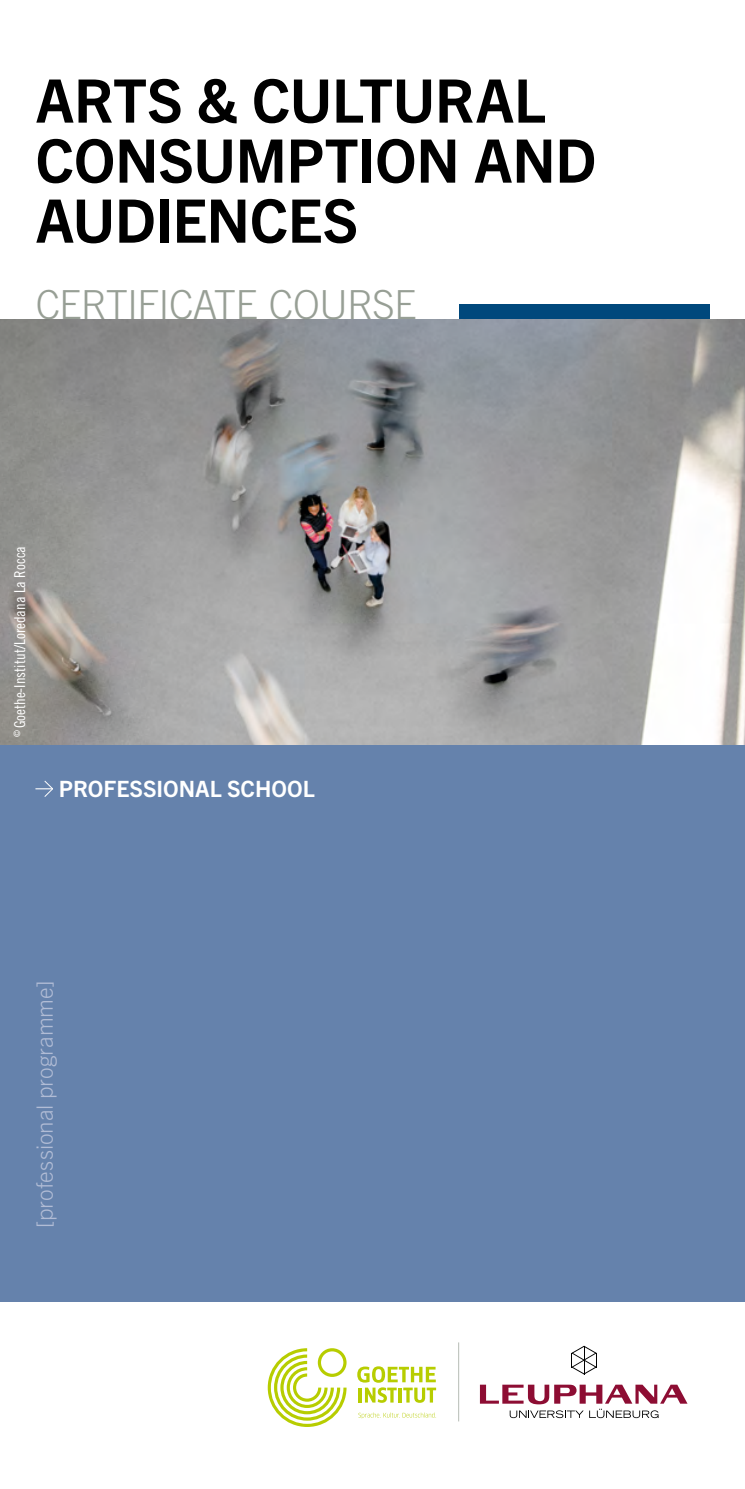
<style>
.page{position:relative;width:745px;height:1489px;background:#fff}
.page>*{position:absolute;margin:0;border:0;box-sizing:border-box;transform-origin:0 0}
.cd18_titelseite_head{font:700 60px/60px "Trade Gothic Next LT Pro";letter-spacing:-.01em;color:#000}
.t1{font:300 40px "Trade Gothic LT Std";letter-spacing:-.02em;color:#7e877b}
.cd18_titelseite_head-2{font:300 22.5px "Trade Gothic Next LT Pro";color:#b1bcd5}
.cd18_absenderangabe{font:700 22.5px "Trade Gothic Next LT Pro";color:#fff}
.titel_subline{font:15px "Trade Gothic LT Std Cn 18";color:#fff}
</style>
<div class="page">
<div style="left:0;top:319px;width:744px;height:1169px;background:#6582ac"></div>
<img style="left:0;top:319px;width:744px;height:425px">
<svg style="left:35px;top:780px;width:18px;height:17px"></svg>
<div style="left:459px;top:305px;width:250px;height:14px;background:#00487c"></div>
<div style="left:0;top:1302px;width:744px;height:186px;background:#fff"></div>
<hr style="left:458px;top:1342px;width:1px;height:79px;background:#7e877b">
<svg style="left:267px;top:1348px;width:79px;height:78px"></svg>
<svg style="left:357px;top:1366px;width:79px;height:36px"></svg>
<svg style="left:358px;top:1412px;width:78px;height:6px"></svg>
<svg style="left:571px;top:1345px;width:25px;height:29px"></svg>
<svg style="left:479px;top:1384px;width:208px;height:33px"></svg>
<p class="cd18_titelseite_head" style="left:35px;top:67px;width:562px">ARTS &amp; CULTURAL<br>CONSUMPTION AND<br>AUDIENCES</p>
<p class="t1" style="left:35px;top:281px;width:382px">CERTIFICATE COURSE</p>
<p class="titel_subline" style="left:11px;top:737px;width:193px;rotate:-90deg"><sup>©</sup> Goethe-Institut/Loredana La Rocca</p>
<p class="cd18_absenderangabe" style="left:59px;top:773px;width:257px">PROFESSIONAL SCHOOL</p>
<p class="cd18_titelseite_head-2" style="left:29px;top:1228px;width:249px;rotate:-90deg">[professional programme]</p>
</div>
